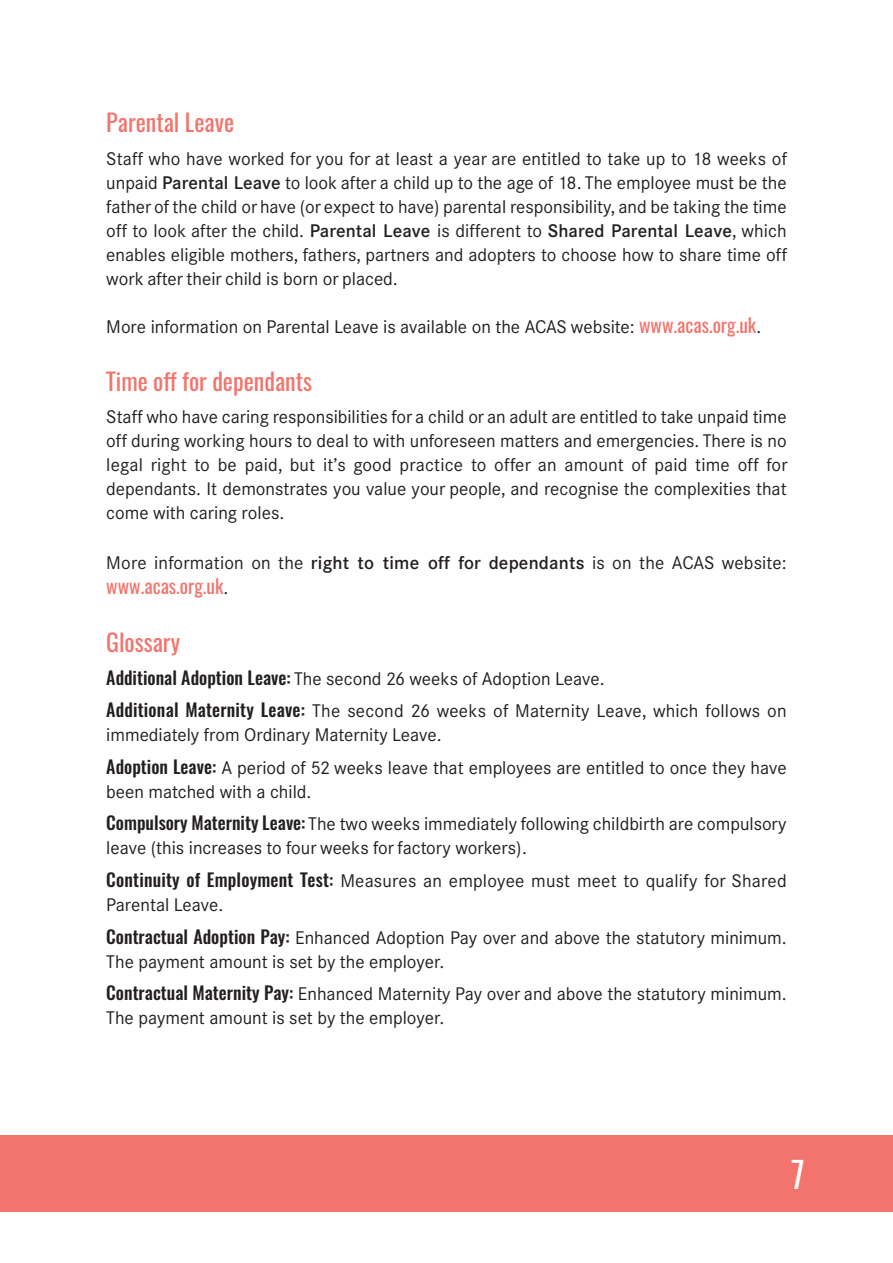
<style>
.page{position:relative;width:893px;height:1263px;background:#fff}
.page>*{position:absolute;margin:0;border:0;box-sizing:border-box;transform-origin:0 0}
.t1{font:36px "Oswald";color:#fff}
.t2{font:24px "Oswald";color:#f2746c}
.t3{font:19.5px "Oswald";color:#f2746c}
.t4{font:18px/24px "Corporate Sans BQ";color:#231f20}
.s1{font-weight:500}
.s2{font-family:"Oswald";font-size:19.5px;color:#f2746c}
.s3{font-family:"Corporate Sans BQ";font-size:18px;color:#231f20}
.s4{font-family:"Oswald";font-weight:500}
</style>
<div class="page">
<div style="left:0;top:1135px;width:893px;height:77px;background:#f2746c"></div>
<h2 class="t2" style="left:106px;top:110px;width:129px">Parental Leave</h2>
<p class="t4" style="left:106px;top:148px;width:682px;text-align:justify">Staff who have worked for you for at least a year are entitled to take up to 18 weeks of unpaid <span class="s1">Parental Leave</span> to look after a child up to the age of 18. The employee must be the father of the child or have (or expect to have) parental responsibility, and be taking the time off to look after the child. <span class="s1">Parental Leave</span> is different to <span class="s1">Shared Parental Leave</span>, which enables eligible mothers, fathers, partners and adopters to choose how to share time off work after their child is born or placed.</p>
<p class="t4" style="left:106px;top:316px;width:656px">More information on Parental Leave is available on the ACAS website: <span class="s2">www.acas.org.uk</span>.</p>
<h2 class="t2" style="left:106px;top:369px;width:207px">Time off for dependants</h2>
<p class="t4" style="left:106px;top:407px;width:683px;text-align:justify">Staff who have caring responsibilities for a child or an adult are entitled to take unpaid time off during working hours to deal to with unforeseen matters and emergencies. There is no legal right to be paid, but it’s good practice to offer an amount of paid time off for dependants. It demonstrates you value your people, and recognise the complexities that come with caring roles.</p>
<p class="t4" style="left:106px;top:552px;width:682px">More information on the <span class="s1">right to time off for dependants</span> is on the ACAS website:</p>
<p class="t3" style="left:106px;top:576px;width:124px">www.acas.org.uk<span class="s3">.</span></p>
<h2 class="t2" style="left:106px;top:630px;width:75px">Glossary</h2>
<p class="t4" style="left:106px;top:664px;width:682px;line-height:32.5px"><span class="s4">Additional Adoption Leave:</span> The second 26 weeks of Adoption Leave.<br><span class="s4">Additional Maternity Leave:</span> The second 26 weeks of Maternity Leave, which follows on</p>
<p class="t4" style="left:106px;top:721px;width:682px;line-height:32.5px">immediately from Ordinary Maternity Leave.<br><span class="s4">Adoption Leave:</span> A period of 52 weeks leave that employees are entitled to once they have</p>
<p class="t4" style="left:106px;top:777px;width:682px;line-height:32.5px">been matched with a child.<br><span class="s4">Compulsory Maternity Leave:</span> The two weeks immediately following childbirth are compulsory</p>
<p class="t4" style="left:106px;top:834px;width:682px;line-height:32.5px">leave (this increases to four weeks for factory workers).<br><span class="s4">Continuity of Employment Test:</span> Measures an employee must meet to qualify for Shared</p>
<p class="t4" style="left:106px;top:890px;width:682px;line-height:32.5px">Parental Leave.<br><span class="s4">Contractual Adoption Pay:</span> Enhanced Adoption Pay over and above the statutory minimum.</p>
<p class="t4" style="left:106px;top:947px;width:682px;line-height:32.5px">The payment amount is set by the employer.<br><span class="s4">Contractual Maternity Pay:</span> Enhanced Maternity Pay over and above the statutory minimum.</p>
<p class="t4" style="left:106px;top:1007px;width:339px">The payment amount is set by the employer.</p>
<h1 class="t1" style="left:791px;top:1155px;width:15px">7</h1>
</div>
